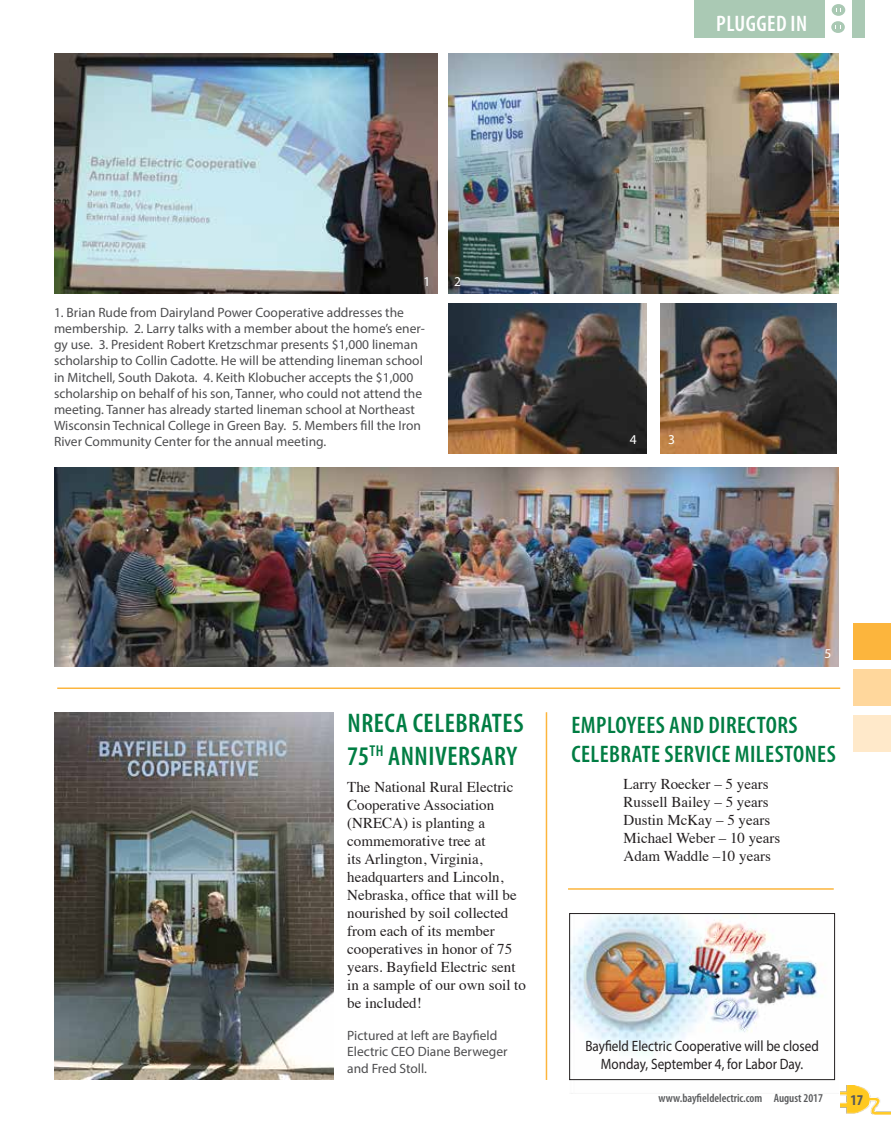
<style>
.page{position:relative;width:891px;height:1134px;background:#fff}
.page>*{position:absolute;margin:0;border:0;box-sizing:border-box;transform-origin:0 0}
.t1{font:600 condensed 27px/32.4px "Myriad Pro";letter-spacing:.02em;color:#007d43}
.t2{font:600 condensed 24px/28.8px "Myriad Pro";letter-spacing:.02em;color:#007d43}
.t3{font:600 condensed 22.5px "Myriad Pro";letter-spacing:.02em;color:#fff}
.t4{font:15px/18px "Times";color:#231f20}
.t5{font:15px/18px "Myriad Pro";color:#231f20;text-align:center;scale:.88 1}
.t6{font:700 condensed 15px "Myriad Pro";color:#58595b}
.t7{font:13.5px/16.2px "Myriad Pro";color:#4d4d4f}
.t8{font:13.5px "Myriad Pro";color:#fff}
.t9{font:600 condensed 12px "Myriad Pro";color:#58595b}
</style>
<div class="page">
<img style="left:569px;top:913px;width:267px;height:168px">
<img style="left:54px;top:467px;width:784px;height:200px">
<div style="left:694px;top:0;width:170px;height:37px;background:#aac9b4"></div>
<div style="left:825px;top:0;width:27px;height:38px;background:#fff"></div>
<div style="left:832px;top:4px;width:13px;height:12px;background:#aac9b4;border-radius:50%"></div>
<div style="left:831px;top:21px;width:14px;height:12px;background:#aac9b4;border-radius:50%"></div>
<div style="left:854px;top:623px;width:37px;height:37px;background:#fcb53d"></div>
<div style="left:854px;top:669px;width:37px;height:37px;background:#ffd79c"></div>
<div style="left:854px;top:715px;width:37px;height:37px;background:#ffe9ca"></div>
<img style="left:840px;top:1085px;width:51px;height:30px">
<img style="left:54px;top:712px;width:280px;height:368px">
<img style="left:55px;top:54px;width:383px;height:240px">
<img style="left:449px;top:54px;width:389px;height:240px">
<img style="left:660px;top:303px;width:177px;height:151px">
<img style="left:448px;top:303px;width:198px;height:151px">
<div style="left:569px;top:913px;width:266px;height:167px;border:1px solid #231f20"></div>
<hr style="left:57px;top:688px;width:783px;height:1px;background:#fcb53d">
<hr style="left:546px;top:712px;width:1px;height:368px;background:#fcb53d">
<hr style="left:568px;top:888px;width:266px;height:2px;background:#fcb53d">
<h3 class="t3" style="left:716px;top:9px;width:93px">PLUGGED IN</h3>
<p class="t8" style="left:424px;top:273px;width:8px">1</p>
<p class="t8" style="left:454px;top:273px;width:8px">2</p>
<p class="t7" style="left:54px;top:304px;width:372px">1. Brian Rude from Dairyland Power Cooperative addresses the membership. 2. Larry talks with a member about the home’s ener&shy;gy use. 3. President Robert Kretzschmar presents $1,000 lineman scholarship to Collin Cadotte. He will be attending lineman school in Mitchell, South Dakota. 4. Keith Klobucher accepts the $1,000 scholarship on behalf of his son, Tanner, who could not attend the meeting. Tanner has already started lineman school at Northeast Wisconsin Technical College in Green Bay. 5. Members fill the Iron River Community Center for the annual meeting.</p>
<p class="t8" style="left:630px;top:431px;width:8px">4</p>
<p class="t8" style="left:668px;top:431px;width:8px">3</p>
<h1 class="t1" style="left:347px;top:707px;width:178px">NRECA CELEBRATES<br>75<sup>TH</sup> ANNIVERSARY</h1>
<p class="t4" style="left:347px;top:776px;width:180px">The National Rural Electric<br>Cooperative Association (NRECA) is planting a commemorative tree at<br>its Arlington, Virginia, headquarters and Lincoln,<br>Nebraska, office that will be nourished by soil collected from each of its member cooperatives in honor of 75 years. Bayfield Electric sent in a sample of our own soil to be included!</p>
<p class="t7" style="left:347px;top:1027px;width:162px">Pictured at left are Bayfield<br>Electric CEO Diane Berweger and Fred Stoll.</p>
<p class="t8" style="left:825px;top:645px;width:8px">5</p>
<h2 class="t2" style="left:571px;top:710px;width:266px">EMPLOYEES AND DIRECTORS<br>CELEBRATE SERVICE MILESTONES</h2>
<p class="t4" style="left:624px;top:774px;width:158px">Larry Roecker – 5 years<br>Russell Bailey – 5 years<br>Dustin McKay – 5 years<br>Michael Weber – 10 years<br>Adam Waddle –10 years</p>
<p class="t5" style="left:585px;top:1037px;width:267px">Bayfield Electric Cooperative will be closed<br>Monday, September 4, for Labor Day.</p>
<p class="t9" style="left:658px;top:1091px;width:166px">www.bayfieldelectric.com August 2017</p>
<p class="t6" style="left:850px;top:1090px;width:14px">17</p>
</div>
